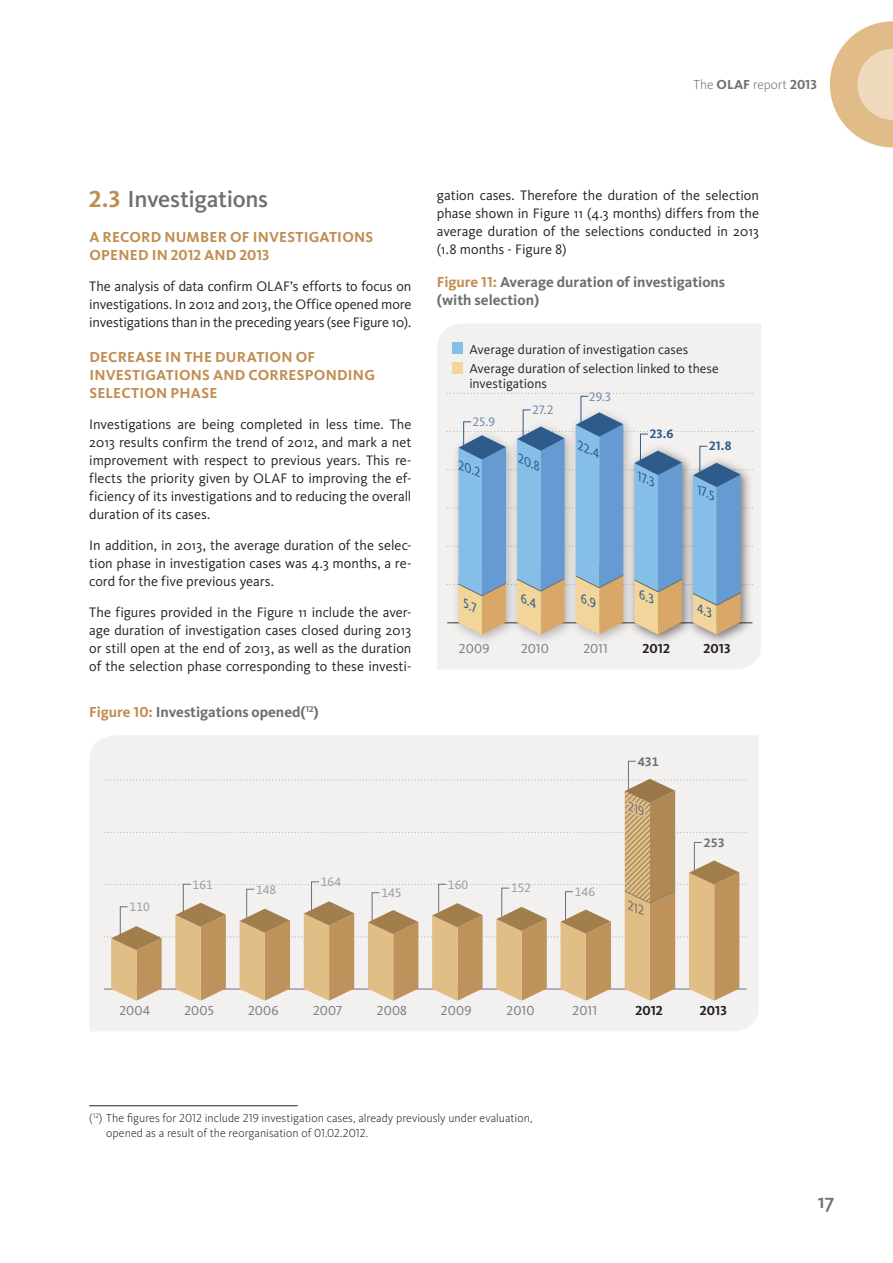
<style>
.page{position:relative;width:893px;height:1263px;background:#fff}
.page>*{position:absolute;margin:0;border:0;box-sizing:border-box;transform-origin:0 0}
.t1{font:500 24px "Kievit Pro";letter-spacing:-.015em;color:#6d6f71}
.t2{font:500 21px "Kievit Pro";color:#6d6f71}
.t3{font:700 15px/18px "Kievit Pro";letter-spacing:.015em;color:#c18e52}
.t4{font:700 15px/18px "Kievit Pro";color:#6d6f71}
.t5{font:14.25px/18px "Kievit Pro";letter-spacing:-.005em;color:#231f20;text-align:justify}
.t6{font:13.5px/19.2px "Kievit Pro";color:#231f20}
.t7{font:13.5px "Kievit Pro";color:#808285}
.t8{font:300 13.5px "Kievit Pro";color:#6d6f71}
.t9{font:700 13.5px "Kievit Pro";color:#231f20}
.t10{font:12.75px "Kievit Pro";color:#9ea0a2}
.t11{font:italic 12.75px "Kievit Pro";color:#2d5b8b}
.t12{font:12.75px "Kievit Pro";color:#738cb3}
.t13{font:700 12.75px "Kievit Pro";color:#2d5b8b}
.t14{font:700 12.75px "Kievit Pro";color:#6d6f71}
.t15{font:300 12px/14.4px "Kievit Pro";color:#231f20}
.s1{font-weight:700}
.s2{font-weight:700;color:#c18e52}
.s3{color:#c18e52}
</style>
<div class="page">
<svg style="left:830px;top:21px;width:63px;height:127px"></svg>
<div style="left:89px;top:735px;width:670px;height:296px;background:#f3f1ef"></div>
<hr style="left:89px;top:1105px;width:209px;height:1px;background:#231f20">
<div style="left:437px;top:324px;width:324px;height:346px;background:#f3f1ef"></div>
<img style="left:447px;top:634px;width:59px;height:16px">
<img style="left:506px;top:634px;width:59px;height:16px">
<img style="left:565px;top:634px;width:58px;height:16px">
<img style="left:623px;top:634px;width:59px;height:16px">
<img style="left:682px;top:452px;width:74px;height:198px">
<div style="left:452px;top:343px;width:11px;height:11px;background:#85bfe8"></div>
<div style="left:452px;top:362px;width:11px;height:11px;background:#f2d59b"></div>
<svg style="left:104px;top:760px;width:642px;height:241px"></svg>
<svg style="left:447px;top:393px;width:306px;height:241px"></svg>
<p class="t8" style="left:694px;top:77px;width:125px">The <span class="s1">OLAF</span> report <span class="s1">2013</span></p>
<h1 class="t1" style="left:89px;top:185px;width:180px"><span class="s2">2.3</span> Investigations</h1>
<p class="t3" style="left:89px;top:228px;width:285px">A RECORD NUMBER OF INVESTIGATIONS<br>OPENED IN 2012 AND 2013</p>
<p class="t5" style="left:89px;top:277px;width:324px">The analysis of data confirm OLAF’s efforts to focus on investigations. In 2012 and 2013, the Office opened more investigations than in the preceding years (see Figure 10).</p>
<p class="t3" style="left:89px;top:348px;width:287px">DECREASE IN THE DURATION OF<br>INVESTIGATIONS AND CORRESPONDING<br>SELECTION PHASE</p>
<p class="t5" style="left:89px;top:415px;width:324px">Investigations are being completed in less time. The 2013 results confirm the trend of 2012, and mark a net improvement with respect to previous years. This re&shy;flects the priority given by OLAF to improving the ef&shy;ficiency of its investigations and to reducing the overall duration of its cases.</p>
<p class="t5" style="left:89px;top:536px;width:324px">In addition, in 2013, the average duration of the selec&shy;tion phase in investigation cases was 4.3 months, a re&shy;cord for the five previous years.</p>
<p class="t5" style="left:89px;top:603px;width:324px">The figures provided in the Figure 11 include the aver&shy;age duration of investigation cases closed during 2013 or still open at the end of 2013, as well as the duration of the selection phase corresponding to these investi-</p>
<p class="t4" style="left:89px;top:703px;width:231px"><span class="s3">Figure 10:</span> Investigations opened(<sup>12</sup>)</p>
<p class="t5" style="left:437px;top:186px;width:324px">gation cases. Therefore the duration of the selection phase shown in Figure 11 (4.3 months) differs from the average duration of the selections conducted in 2013 (1.8 months - Figure 8)</p>
<p class="t4" style="left:437px;top:273px;width:290px"><span class="s3">Figure 11:</span> Average duration of investigations (with selection)</p>
<p class="t6" style="left:469px;top:340px;width:251px">Average duration of investigation cases<br>Average duration of selection linked to these</p>
<p class="t6" style="left:469px;top:374px;width:79px">investigations</p>
<p class="t12" style="left:589px;top:389px;width:24px">29.3</p>
<p class="t12" style="left:473px;top:414px;width:24px">25.9</p>
<p class="t12" style="left:532px;top:402px;width:23px">27.2</p>
<p class="t11" style="left:463px;top:458px;width:25px;rotate:23deg">20.2</p>
<p class="t11" style="left:523px;top:451px;width:25px;rotate:23deg">20.8</p>
<p class="t11" style="left:582px;top:438px;width:25px;rotate:23deg">22.4</p>
<p class="t13" style="left:650px;top:426px;width:25px">23.6</p>
<p class="t11" style="left:642px;top:469px;width:21px;rotate:23deg">17. 3</p>
<p class="t13" style="left:709px;top:438px;width:24px">21.8</p>
<p class="t11" style="left:702px;top:483px;width:21px;rotate:23deg">17. 5</p>
<p class="t7" style="left:459px;top:641px;width:32px">2009</p>
<p class="t7" style="left:521px;top:641px;width:29px">2010</p>
<p class="t7" style="left:583px;top:641px;width:26px">2011</p>
<p class="t9" style="left:642px;top:641px;width:29px">2012</p>
<p class="t9" style="left:703px;top:641px;width:29px">2013</p>
<p class="t14" style="left:638px;top:754px;width:23px">431</p>
<p class="t10" style="left:130px;top:899px;width:22px">110</p>
<p class="t10" style="left:193px;top:877px;width:22px">161</p>
<p class="t10" style="left:256px;top:882px;width:22px">148</p>
<p class="t10" style="left:321px;top:874px;width:22px">164</p>
<p class="t10" style="left:381px;top:885px;width:22px">145</p>
<p class="t10" style="left:448px;top:877px;width:22px">160</p>
<p class="t10" style="left:511px;top:880px;width:22px">152</p>
<p class="t10" style="left:575px;top:884px;width:22px">146</p>
<p class="t14" style="left:704px;top:835px;width:23px">253</p>
<p class="t7" style="left:119px;top:1002px;width:32px">2004</p>
<p class="t7" style="left:184px;top:1002px;width:31px">2005</p>
<p class="t7" style="left:248px;top:1002px;width:32px">2006</p>
<p class="t7" style="left:313px;top:1002px;width:31px">2007</p>
<p class="t7" style="left:377px;top:1002px;width:32px">2008</p>
<p class="t7" style="left:441px;top:1002px;width:32px">2009</p>
<p class="t7" style="left:507px;top:1002px;width:29px">2010</p>
<p class="t7" style="left:573px;top:1002px;width:26px">2011</p>
<p class="t9" style="left:635px;top:1002px;width:29px">2012</p>
<p class="t9" style="left:700px;top:1002px;width:29px">2013</p>
<p class="t15" style="left:106px;top:1111px;width:428px;text-indent:-17px">(<sup>12</sup>) The figures for 2012 include 219 investigation cases, already previously under evaluation, opened as a result of the reorganisation of 01.02.2012.</p>
<h2 class="t2" style="left:817px;top:1189px;width:19px">17</h2>
</div>
